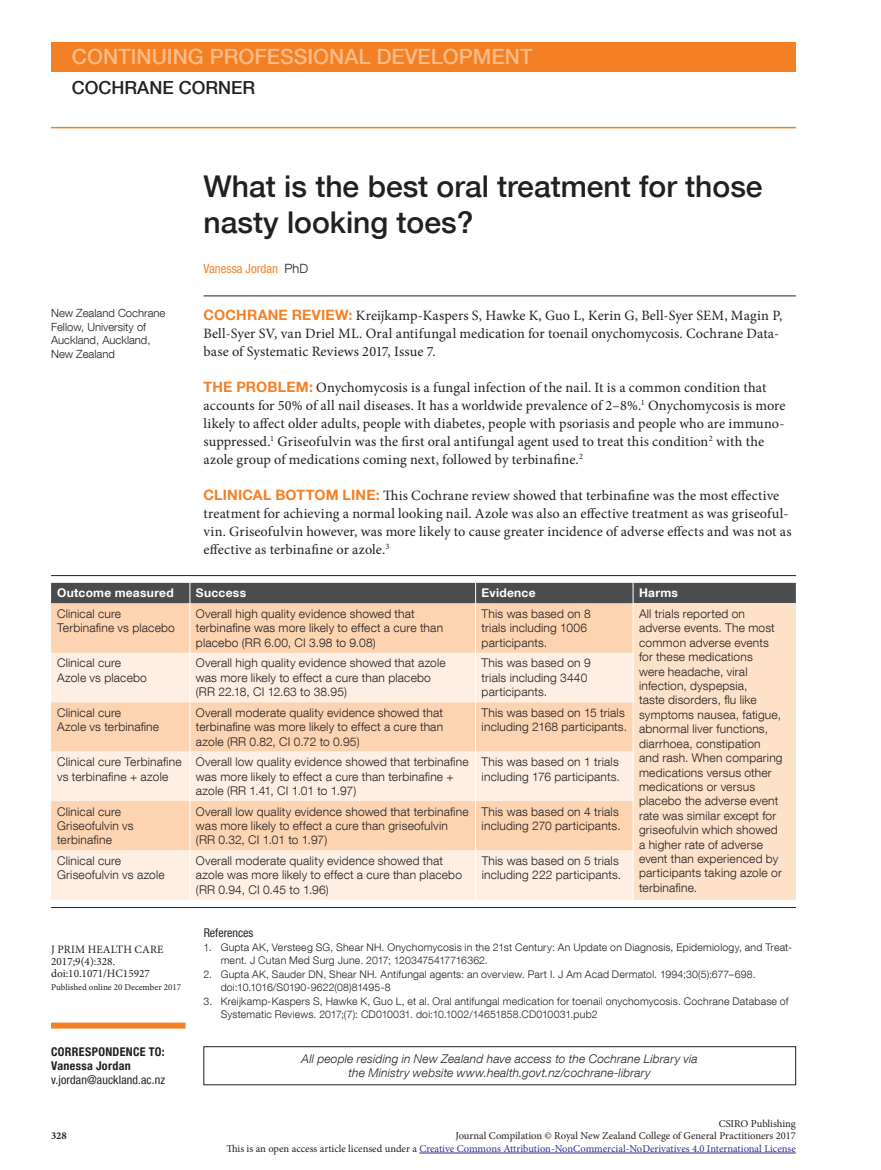
<style>
.page{position:relative;width:881px;height:1170px;background:#fff}
.page>*{position:absolute;margin:0;border:0;box-sizing:border-box;transform-origin:0 0}
.t1{font:500 30px/36px "Helvetica Neue LT Com";color:#231f20}
.t2{font:500 21px "Helvetica Neue LT Com";color:#fbbb87}
.t3{font:500 18px "Helvetica Neue LT Com";color:#231f20}
.t4{font:14.25px/18px "Minion Pro";letter-spacing:.005em;color:#231f20}
.t5{font:condensed 12.75px "Helvetica Neue LT Com";color:#f48026}
.t6{font:300 12px/14.4px "Helvetica Neue LT Com";letter-spacing:.015em;color:#231f20}
.t7{font:italic 300 12px/14.4px "Helvetica Neue LT Com";letter-spacing:.015em;color:#231f20;text-align:center}
.t8{font:700 12px "Helvetica Neue LT Com";letter-spacing:.025em;color:#fff}
.t9{font:condensed 12px "Helvetica Neue LT Com";letter-spacing:.005em;color:#231f20}
.t10{font:700 condensed 12px/14.4px "Helvetica Neue LT Com";letter-spacing:.03em;color:#231f20}
.t11{font:300 11.25px/13.5px "Helvetica Neue LT Com";color:#231f20}
.t12{font:11.25px/12.3px "Minion Pro";color:#231f20}
.t13{font:300 10.5px/13.5px "Helvetica Neue LT Com";letter-spacing:.02em;color:#231f20}
.t14{font:10.5px/12.6px "Minion Pro";color:#231f20;text-align:right}
.t15{font:700 10.5px "Minion Pro";color:#231f20}
.t16{font:9px "Minion Pro";color:#231f20}
.s1{font-weight:300;font-stretch:normal;color:#231f20}
.s2{font-family:"Helvetica Neue LT Com";font-weight:700;color:#f48026}
.s3{color:#2e3092}
</style>
<div class="page">
<div style="left:51px;top:43px;width:744px;height:29px;background:#f48026"></div>
<hr style="left:51px;top:127px;width:744px;height:1px;background:#f48026">
<hr style="left:419px;top:1152px;width:376px;height:1px;background:#2e3092">
<hr style="left:203px;top:295px;width:592px;height:1px;background:#231f20">
<div style="left:51px;top:1022px;width:134px;height:6px;background:#f48026"></div>
<div style="left:51px;top:603px;width:581px;height:49px;background:#fdd4b2"></div>
<div style="left:632px;top:603px;width:163px;height:296px;background:#fee1c9"></div>
<svg style="left:51px;top:652px;width:581px;height:247px;background:#fde4ce"></svg>
<div style="left:51px;top:583px;width:744px;height:20px;background:#4b4c4d"></div>
<hr style="left:189px;top:603px;width:1px;height:49px;background:#fff">
<hr style="left:475px;top:603px;width:1px;height:49px;background:#fff">
<hr style="left:189px;top:652px;width:1px;height:50px;background:#fff">
<hr style="left:475px;top:652px;width:1px;height:50px;background:#fff">
<hr style="left:189px;top:702px;width:1px;height:49px;background:#fff">
<hr style="left:475px;top:702px;width:1px;height:49px;background:#fff">
<hr style="left:189px;top:751px;width:1px;height:50px;background:#fff">
<hr style="left:475px;top:751px;width:1px;height:50px;background:#fff">
<hr style="left:189px;top:801px;width:1px;height:49px;background:#fff">
<hr style="left:475px;top:801px;width:1px;height:49px;background:#fff">
<hr style="left:189px;top:850px;width:1px;height:49px;background:#fff">
<hr style="left:475px;top:850px;width:1px;height:49px;background:#fff">
<hr style="left:632px;top:603px;width:1px;height:49px;background:#fff">
<hr style="left:632px;top:652px;width:1px;height:50px;background:#fff">
<hr style="left:632px;top:702px;width:1px;height:49px;background:#fff">
<hr style="left:632px;top:751px;width:1px;height:50px;background:#fff">
<hr style="left:632px;top:801px;width:1px;height:49px;background:#fff">
<hr style="left:632px;top:850px;width:1px;height:49px;background:#fff">
<div style="left:203px;top:1046px;width:592px;height:38px;border:1px solid #231f20"></div>
<hr style="left:51px;top:575px;width:744px;height:1px;background:#231f20">
<hr style="left:51px;top:907px;width:744px;height:1px;background:#231f20">
<h2 class="t2" style="left:72px;top:44px;width:462px">CONTINUING PROFESSIONAL DEVELOPMENT</h2>
<h3 class="t3" style="left:72px;top:76px;width:185px">COCHRANE CORNER</h3>
<p class="t11" style="left:51px;top:306px;width:116px">New Zealand Cochrane<br>Fellow, University of<br>Auckland, Auckland,<br>New Zealand</p>
<h1 class="t1" style="left:203px;top:168px;width:560px">What is the best oral treatment for those nasty looking toes?</h1>
<p class="t5" style="left:203px;top:261px;width:106px">Vanessa Jordan <span class="s1">PhD</span></p>
<p class="t4" style="left:203px;top:306px;width:580px"><span class="s2">COCHRANE REVIEW:</span> Kreijkamp-Kaspers S, Hawke K, Guo L, Kerin G, Bell-Syer SEM, Magin P,<br>Bell-Syer SV, van Driel ML . Oral antifungal medication for toenail onychomycosis. Cochrane Data&shy;base of Systematic Reviews 2017, Issue 7.</p>
<p class="t4" style="left:203px;top:378px;width:583px"><span class="s2">THE PROBLEM:</span> Onychomycosis is a fungal infection of the nail. It is a common condition that accounts for 50% of all nail diseases. It has a worldwide prevalence of 2–8%.<sup>1</sup> Onychomycosis is more likely to affect older adults, people with diabetes, people with psoriasis and people who are immuno&shy;suppressed.<sup>1</sup> Griseofulvin was the first oral antifungal agent used to treat this condition<sup>2</sup> with the azole group of medications coming next, followed by terbinafine.<sup>2</sup></p>
<p class="t4" style="left:203px;top:486px;width:589px"><span class="s2">CLINICAL BOTTOM LINE:</span> This Cochrane review showed that terbinafine was the most effective treatment for achieving a normal looking nail. Azole was also an effective treatment as was griseoful&shy;vin. Griseofulvin however, was more likely to cause greater incidence of adverse effects and was not as effective as terbinafine or azole.<sup>3</sup></p>
<p class="t8" style="left:57px;top:585px;width:118px">Outcome measured</p>
<p class="t8" style="left:196px;top:585px;width:52px">Success</p>
<p class="t8" style="left:481px;top:585px;width:56px">Evidence</p>
<p class="t8" style="left:638px;top:585px;width:40px">Harms</p>
<p class="t6" style="left:57px;top:606px;width:119px">Clinical cure<br>Terbinafine vs placebo</p>
<p class="t6" style="left:196px;top:606px;width:249px">Overall high quality evidence showed that terbinafine was more likely to effect a cure than placebo (RR 6.00, CI 3.98 to 9.08)</p>
<p class="t6" style="left:481px;top:606px;width:110px">This was based on 8 trials including 1006 participants.</p>
<p class="t6" style="left:638px;top:606px;width:145px">All trials reported on adverse events. The most common adverse events for these medications<br>were headache, viral infection, dyspepsia,<br>taste disorders, flu like symptoms nausea, fatigue, abnormal liver functions, diarrhoea, constipation and rash. When comparing medications versus other medications or versus placebo the adverse event rate was similar except for griseofulvin which showed a higher rate of adverse event than experienced by participants taking azole or terbinafine.</p>
<p class="t6" style="left:57px;top:655px;width:91px">Clinical cure<br>Azole vs placebo</p>
<p class="t6" style="left:196px;top:655px;width:251px">Overall high quality evidence showed that azole was more likely to effect a cure than placebo (RR 22.18, CI 12.63 to 38.95)</p>
<p class="t6" style="left:481px;top:655px;width:110px">This was based on 9 trials including 3440 participants.</p>
<p class="t6" style="left:57px;top:705px;width:104px">Clinical cure<br>Azole vs terbinafine</p>
<p class="t6" style="left:196px;top:705px;width:249px;text-align:justify">Overall moderate quality evidence showed that terbinafine was more likely to effect a cure than azole (RR 0.82, CI 0.72 to 0.95)</p>
<p class="t6" style="left:481px;top:705px;width:147px">This was based on 15 trials including 2168 participants.</p>
<p class="t6" style="left:57px;top:754px;width:126px">Clinical cure Terbinafine vs terbinafine + azole</p>
<p class="t6" style="left:196px;top:754px;width:274px">Overall low quality evidence showed that terbinafine was more likely to effect a cure than terbinafine + azole (RR 1.41, CI 1.01 to 1.97)</p>
<p class="t6" style="left:481px;top:754px;width:140px">This was based on 1 trials including 176 participants.</p>
<p class="t6" style="left:57px;top:803px;width:78px">Clinical cure<br>Griseofulvin vs terbinafine</p>
<p class="t6" style="left:196px;top:803px;width:274px">Overall low quality evidence showed that terbinafine was more likely to effect a cure than griseofulvin (RR 0.32, CI 1.01 to 1.97)</p>
<p class="t6" style="left:481px;top:803px;width:140px">This was based on 4 trials including 270 participants.</p>
<p class="t6" style="left:57px;top:853px;width:109px">Clinical cure<br>Griseofulvin vs azole</p>
<p class="t6" style="left:196px;top:853px;width:267px">Overall moderate quality evidence showed that azole was more likely to effect a cure than placebo (RR 0.94, CI 0.45 to 1.96)</p>
<p class="t6" style="left:481px;top:853px;width:141px">This was based on 5 trials including 222 participants.</p>
<p class="t9" style="left:204px;top:925px;width:51px">References</p>
<p class="t13" style="left:220px;top:940px;width:572px;text-indent:-17px">1. Gupta AK, Versteeg SG, Shear NH. Onychomycosis in the 21st Century: An Update on Diagnosis, Epidemiology, and Treat&shy;ment. J Cutan Med Surg June. 2017; 1203475417716362.</p>
<p class="t13" style="left:220px;top:967px;width:536px;text-indent:-17px">2. Gupta AK, Sauder DN, Shear NH. Antifungal agents: an overview. Part I. J Am Acad Dermatol. 1994;30(5):677–698. doi:10.1016/S0190-9622(08)81495-8</p>
<p class="t13" style="left:220px;top:994px;width:569px;text-indent:-17px">3. Kreijkamp-Kaspers S, Hawke K, Guo L, et al. Oral antifungal medication for toenail onychomycosis. Cochrane Database of<br>Systematic Reviews. 2017;(7): CD010031. doi:10.1002/14651858.CD010031.pub2</p>
<p class="t12" style="left:51px;top:942px;width:114px">J Prim Health Care</p>
<p class="t12" style="left:51px;top:955px;width:100px">2017;9(4):328. doi:10.1071/HC15927</p>
<p class="t16" style="left:51px;top:980px;width:131px">Published online 20 December 2017</p>
<p class="t10" style="left:51px;top:1044px;width:115px">CORRESPONDENCE TO:<br>Vanessa Jordan</p>
<p class="t9" style="left:51px;top:1072px;width:115px">v.jordan@auckland.ac.nz</p>
<p class="t15" style="left:51px;top:1128px;width:17px">328</p>
<p class="t7" style="left:301px;top:1051px;width:397px">All people residing in New Zealand have access to the Cochrane Library via the Ministry website www.health.govt.nz/cochrane-library</p>
<p class="t14" style="left:226px;top:1116px;width:570px">CSIRO Publishing<br>Journal Compilation © Royal New Zealand College of General Practitioners 2017<br>This is an open access article licensed under a <span class="s3">Creative Commons Attribution-NonCommercial-NoDerivatives 4.0 International License</span></p>
</div>
